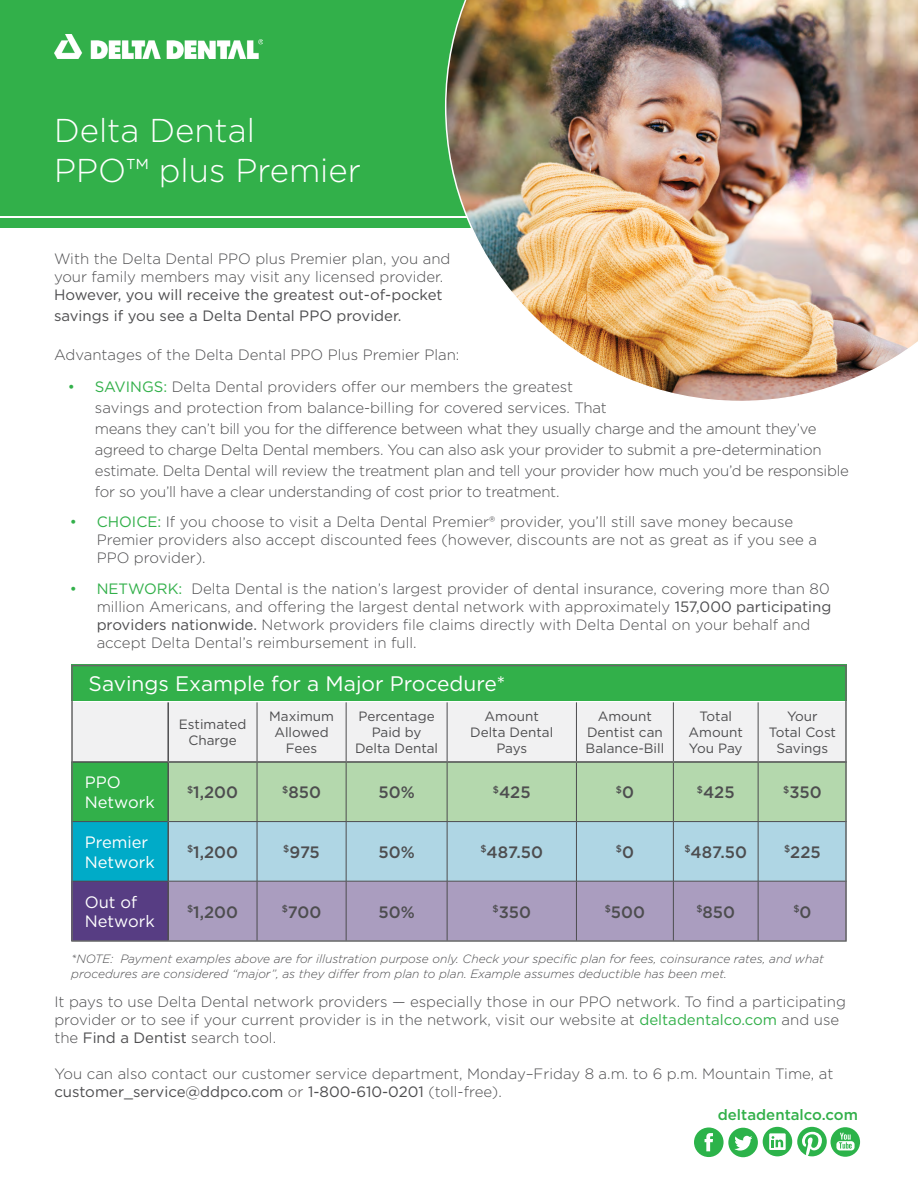
<style>
.page{position:relative;width:918px;height:1188px;background:#fff}
.page>*{position:absolute;margin:0;border:0;box-sizing:border-box;transform-origin:0 0}
.t1{font:300 33px/39.6px "Gotham";color:#fff}
.t2{font:21px "Gotham";color:#fff}
.t3{font:500 16.5px "Gotham";color:#4d4d4f}
.t4{font:16.5px/19.8px "Gotham";color:#fff}
.t5{font:300 15px/18px "Gotham";color:#4d4d4f}
.t6{font:300 15px/21px "Gotham";letter-spacing:-.02em;color:#4d4d4f}
.t7{font:15px/20.7px "Gotham";color:#4d4d4f}
.t8{font:500 15px "Gotham";color:#32b04a}
.t9{font:13.5px/16.2px "Gotham";color:#4d4d4f;text-align:center}
.t10{font:italic 300 12px/14.4px "Gotham";color:#4d4d4f}
.t11{font:500 9.6px "Gotham";color:#4d4d4f}
.s1{font-weight:400;color:#32b04a}
.s2{font-weight:400}
.s3{font-size:16.5px}
</style>
<div class="page">
<div style="left:0;top:0;width:918px;height:216px;background:#32b04a"></div>
<img style="left:54px;top:35px;width:208px;height:23px">
<svg style="left:694px;top:1127px;width:166px;height:30px"></svg>
<div style="left:0;top:218px;width:491px;height:10px;background:#32b04a"></div>
<div style="left:71px;top:702px;width:776px;height:133px;background:#f1f1f2"></div>
<div style="left:71px;top:762px;width:97px;height:60px;background:#32b04a"></div>
<div style="left:71px;top:822px;width:97px;height:59px;background:#00abc8"></div>
<div style="left:71px;top:881px;width:97px;height:60px;background:#573d83"></div>
<svg style="left:169px;top:763px;width:675px;height:176px;background:#aec3c4"></svg>
<hr style="left:257px;top:702px;width:1px;height:59px;background:#4d4d4f">
<hr style="left:346px;top:702px;width:1px;height:59px;background:#4d4d4f">
<hr style="left:447px;top:702px;width:1px;height:59px;background:#4d4d4f">
<hr style="left:576px;top:702px;width:1px;height:59px;background:#4d4d4f">
<hr style="left:673px;top:702px;width:1px;height:59px;background:#4d4d4f">
<hr style="left:758px;top:702px;width:1px;height:59px;background:#4d4d4f">
<hr style="left:257px;top:763px;width:1px;height:58px;background:#4d4d4f">
<hr style="left:346px;top:763px;width:1px;height:58px;background:#4d4d4f">
<hr style="left:447px;top:763px;width:1px;height:58px;background:#4d4d4f">
<hr style="left:576px;top:763px;width:1px;height:58px;background:#4d4d4f">
<hr style="left:673px;top:763px;width:1px;height:58px;background:#4d4d4f">
<hr style="left:758px;top:763px;width:1px;height:58px;background:#4d4d4f">
<hr style="left:71px;top:821px;width:96px;height:1px;background:#4d4d4f">
<hr style="left:169px;top:821px;width:88px;height:1px;background:#4d4d4f">
<hr style="left:257px;top:821px;width:89px;height:1px;background:#4d4d4f">
<hr style="left:257px;top:822px;width:1px;height:59px;background:#4d4d4f">
<hr style="left:346px;top:821px;width:101px;height:1px;background:#4d4d4f">
<hr style="left:346px;top:822px;width:1px;height:59px;background:#4d4d4f">
<hr style="left:447px;top:821px;width:129px;height:1px;background:#4d4d4f">
<hr style="left:447px;top:822px;width:1px;height:59px;background:#4d4d4f">
<hr style="left:576px;top:821px;width:97px;height:1px;background:#4d4d4f">
<hr style="left:576px;top:822px;width:1px;height:59px;background:#4d4d4f">
<hr style="left:673px;top:821px;width:85px;height:1px;background:#4d4d4f">
<hr style="left:673px;top:822px;width:1px;height:59px;background:#4d4d4f">
<hr style="left:758px;top:821px;width:89px;height:1px;background:#4d4d4f">
<hr style="left:758px;top:822px;width:1px;height:59px;background:#4d4d4f">
<hr style="left:71px;top:881px;width:96px;height:1px;background:#4d4d4f">
<hr style="left:169px;top:881px;width:88px;height:1px;background:#4d4d4f">
<hr style="left:257px;top:881px;width:89px;height:1px;background:#4d4d4f">
<hr style="left:257px;top:881px;width:1px;height:60px;background:#4d4d4f">
<hr style="left:346px;top:881px;width:101px;height:1px;background:#4d4d4f">
<hr style="left:346px;top:881px;width:1px;height:60px;background:#4d4d4f">
<hr style="left:447px;top:881px;width:129px;height:1px;background:#4d4d4f">
<hr style="left:447px;top:881px;width:1px;height:60px;background:#4d4d4f">
<hr style="left:576px;top:881px;width:97px;height:1px;background:#4d4d4f">
<hr style="left:576px;top:881px;width:1px;height:60px;background:#4d4d4f">
<hr style="left:673px;top:881px;width:85px;height:1px;background:#4d4d4f">
<hr style="left:673px;top:881px;width:1px;height:60px;background:#4d4d4f">
<hr style="left:758px;top:881px;width:89px;height:1px;background:#4d4d4f">
<hr style="left:758px;top:881px;width:1px;height:60px;background:#4d4d4f">
<hr style="left:71px;top:761px;width:97px;height:2px;background:#4d4d4f">
<hr style="left:168px;top:761px;width:89px;height:2px;background:#4d4d4f">
<hr style="left:257px;top:761px;width:89px;height:2px;background:#4d4d4f">
<hr style="left:346px;top:761px;width:101px;height:2px;background:#4d4d4f">
<hr style="left:447px;top:761px;width:129px;height:2px;background:#4d4d4f">
<hr style="left:576px;top:761px;width:97px;height:2px;background:#4d4d4f">
<hr style="left:673px;top:761px;width:85px;height:2px;background:#4d4d4f">
<hr style="left:758px;top:761px;width:89px;height:2px;background:#4d4d4f">
<hr style="left:167px;top:702px;width:2px;height:59px;background:#4d4d4f">
<hr style="left:167px;top:763px;width:2px;height:59px;background:#4d4d4f">
<hr style="left:167px;top:822px;width:2px;height:59px;background:#4d4d4f">
<hr style="left:167px;top:881px;width:2px;height:60px;background:#4d4d4f">
<div style="left:71px;top:665px;width:776px;height:36px;background:#32b04a"></div>
<img style="left:445px;top:0;width:473px;height:401px">
<div style="left:71px;top:665px;width:776px;height:277px;border:2px solid #666767"></div>
<h1 class="t1" style="left:54px;top:110px;width:308px">Delta Dental<br>PPO™ plus Premier</h1>
<p class="t5" style="left:54px;top:250px;width:398px">With the Delta Dental PPO plus Premier plan, you and your family members may visit any licensed provider.</p>
<p class="t7" style="left:54px;top:284px;width:390px">However, you will receive the greatest out-of-pocket savings if you see a Delta Dental PPO provider.</p>
<p class="t5" style="left:54px;top:345px;width:407px">Advantages of the Delta Dental PPO Plus Premier Plan:</p>
<p class="t6" style="left:95px;top:376px;width:755px;text-indent:-27px"><span class="s1">• SAVINGS:</span> Delta Dental providers offer our members the greatest<br>savings and protection from balance-billing for covered services. That<br>means they can’t bill you for the difference between what they usually charge and the amount they’ve agreed to charge Delta Dental members. You can also ask your provider to submit a pre-determination estimate. Delta Dental will review the treatment plan and tell your provider how much you’d be responsible for so you’ll have a clear understanding of cost prior to treatment.</p>
<p class="t5" style="left:97px;top:512px;width:722px;text-indent:-27px"><span class="s1">• CHOICE:</span> If you choose to visit a Delta Dental Premier® provider, you’ll still save money because<br>Premier providers also accept discounted fees (however, discounts are not as great as if you see a<br>PPO provider).</p>
<p class="t5" style="left:97px;top:579px;width:736px;text-indent:-27px"><span class="s1">• NETWORK:</span> Delta Dental is the nation’s largest provider of dental insurance, covering more than 80 million Americans, and offering the largest dental network with approximately <span class="s2">157,000 participating providers nationwide.</span> Network providers file claims directly with Delta Dental on your behalf and accept Delta Dental’s reimbursement in full.</p>
<h2 class="t2" style="left:89px;top:670px;width:419px">Savings Example for a Major Procedure*</h2>
<p class="t9" style="left:179px;top:716px;width:69px">Estimated<br>Charge</p>
<p class="t9" style="left:269px;top:708px;width:66px">Maximum<br>Allowed<br>Fees</p>
<p class="t9" style="left:355px;top:708px;width:85px">Percentage<br>Paid by<br>Delta Dental</p>
<p class="t9" style="left:470px;top:708px;width:85px">Amount<br>Delta Dental<br>Pays</p>
<p class="t9" style="left:586px;top:708px;width:80px">Amount<br>Dentist can<br>Balance-Bill</p>
<p class="t9" style="left:689px;top:708px;width:56px">Total<br>Amount<br>You Pay</p>
<p class="t9" style="left:769px;top:708px;width:69px">Your<br>Total Cost<br>Savings</p>
<p class="t4" style="left:85px;top:772px;width:71px">PPO<br>Network</p>
<p class="t3" style="left:187px;top:782px;width:53px"><sup>$</sup>1,200</p>
<p class="t3" style="left:282px;top:782px;width:40px"><sup>$</sup>850</p>
<p class="t3" style="left:379px;top:782px;width:38px">50%</p>
<p class="t3" style="left:493px;top:782px;width:39px"><sup>$</sup>425</p>
<p class="t11" style="left:616px;top:783px;width:20px">$<span class="s3">0</span></p>
<p class="t3" style="left:697px;top:782px;width:39px"><sup>$</sup>425</p>
<p class="t3" style="left:783px;top:782px;width:40px"><sup>$</sup>350</p>
<p class="t4" style="left:85px;top:832px;width:71px">Premier<br>Network</p>
<p class="t3" style="left:187px;top:841px;width:53px"><sup>$</sup>1,200</p>
<p class="t3" style="left:283px;top:841px;width:38px"><sup>$</sup>975</p>
<p class="t3" style="left:379px;top:841px;width:38px">50%</p>
<p class="t3" style="left:480px;top:841px;width:64px"><sup>$</sup>487.50</p>
<p class="t11" style="left:616px;top:843px;width:20px">$<span class="s3">0</span></p>
<p class="t3" style="left:684px;top:841px;width:64px"><sup>$</sup>487.50</p>
<p class="t3" style="left:784px;top:841px;width:38px"><sup>$</sup>225</p>
<p class="t4" style="left:85px;top:892px;width:71px">Out of<br>Network</p>
<p class="t3" style="left:187px;top:901px;width:53px"><sup>$</sup>1,200</p>
<p class="t3" style="left:282px;top:901px;width:41px"><sup>$</sup>700</p>
<p class="t3" style="left:379px;top:901px;width:38px">50%</p>
<p class="t3" style="left:493px;top:901px;width:40px"><sup>$</sup>350</p>
<p class="t3" style="left:605px;top:901px;width:42px"><sup>$</sup>500</p>
<p class="t3" style="left:696px;top:901px;width:40px"><sup>$</sup>850</p>
<p class="t11" style="left:793px;top:902px;width:20px">$<span class="s3">0</span></p>
<p class="t10" style="left:71px;top:951px;width:754px">*NOTE: Payment examples above are for illustration purpose only. Check your specific plan for fees, coinsurance rates, and what procedures are considered “major”, as they differ from plan to plan. Example assumes deductible has been met.</p>
<p class="t5" style="left:54px;top:992px;width:793px">It pays to use Delta Dental network providers — especially those in our PPO network. To find a participating provider or to see if your current provider is in the network, visit our website at <span class="s1">deltadentalco.com</span> and use the <span class="s2">Find a Dentist</span> search tool.</p>
<p class="t5" style="left:54px;top:1064px;width:780px">You can also contact our customer service department, Monday–Friday 8 a.m. to 6 p.m. Mountain Time, at <span class="s2">customer_service@ddpco.com</span> or <span class="s2">1-800-610-0201</span> (toll-free).</p>
<p class="t8" style="left:718px;top:1104px;width:142px">deltadentalco.com</p>
</div>
